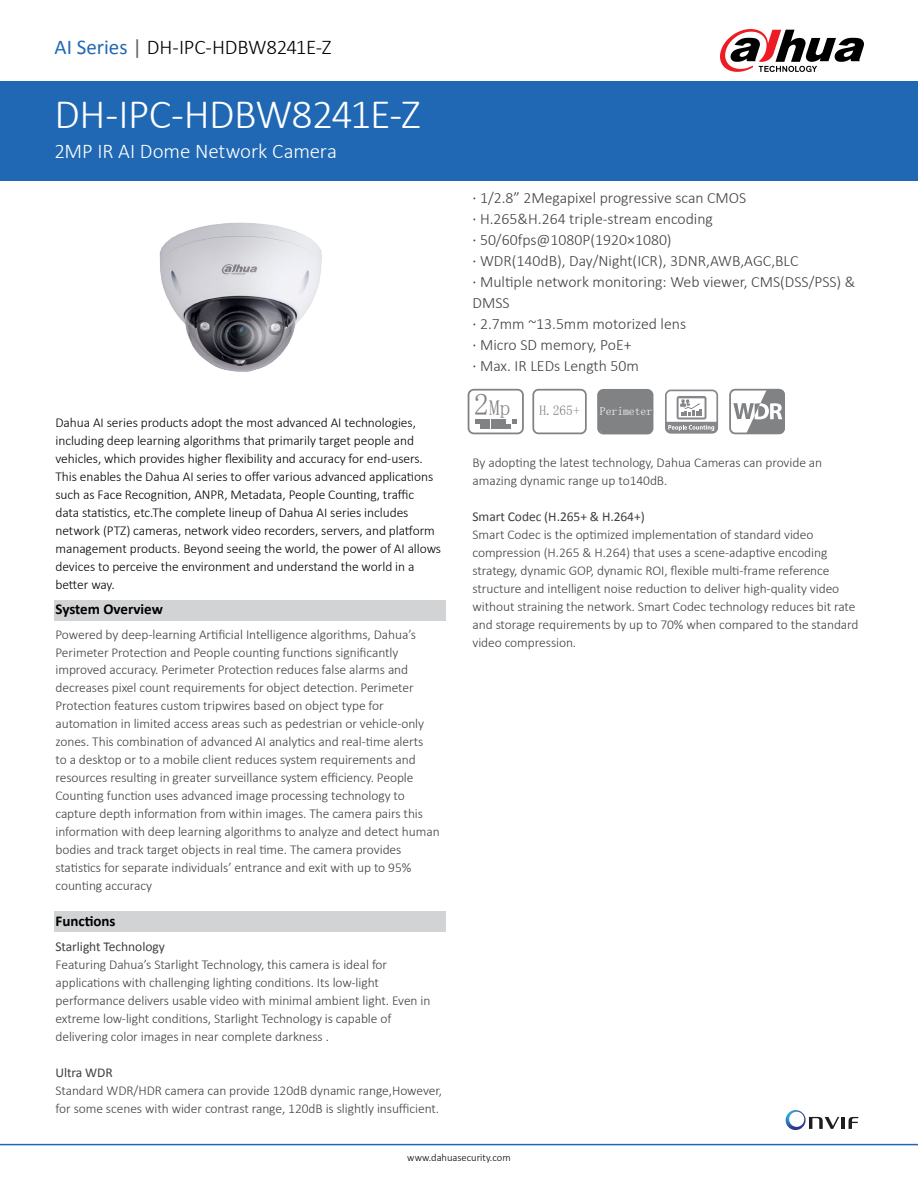
<style>
.page{position:relative;width:918px;height:1188px;background:#fff}
.page>*{position:absolute;margin:0;border:0;box-sizing:border-box;transform-origin:0 0}
.t1{font:300 42px "Calibri";letter-spacing:-.02em;color:#fff}
.t2{font:700 semi-condensed 21.15px "Myriad Pro";color:#808284}
.t3{font:300 21px "Calibri";letter-spacing:-.015em;color:#000}
.t4{font:300 21px "Calibri";letter-spacing:-.005em;color:#fff}
.t5{font:300 15.75px/21px "Calibri";color:#404042}
.t6{font:700 15px "Calibri";color:#000}
.t7{font:300 13.5px/18px "Calibri";letter-spacing:-.005em;color:#404042}
.t8{font:300 13.5px/18px "Calibri";letter-spacing:-.005em;color:#000}
.t9{font:13.5px "Calibri";letter-spacing:-.005em;color:#404042}
.t10{font:700 semi-condensed 13.5px "Myriad Pro";color:#808284}
.t11{font:700 semi-condensed 11.4px "Myriad Pro";color:#fff}
.t12{font:300 10.5px "Calibri";color:#000}
.s1{font-weight:400;color:#2068b3}
.s2{font-weight:400;color:#626466}
.s3{font-weight:400;color:#403f41}
.s4{font-size:30.15px}
</style>
<div class="page">
<div style="left:0;top:81px;width:918px;height:100px;background:#2068b3"></div>
<div style="left:54px;top:600px;width:391px;height:21px;background:#d1d3d4"></div>
<div style="left:54px;top:911px;width:391px;height:21px;background:#d1d3d4"></div>
<hr style="left:0;top:1144px;width:918px;height:1px;background:#2068b3">
<svg style="left:720px;top:29px;width:144px;height:43px"></svg>
<svg style="left:786px;top:1110px;width:72px;height:20px"></svg>
<img style="left:159px;top:222px;width:163px;height:150px">
<svg style="left:468px;top:389px;width:56px;height:45px"></svg>
<svg style="left:532px;top:389px;width:55px;height:45px"></svg>
<svg style="left:729px;top:389px;width:56px;height:45px"></svg>
<div style="left:597px;top:389px;width:56px;height:45px;background:#808284"></div>
<svg style="left:665px;top:390px;width:53px;height:44px"></svg>
<h3 class="t3" style="left:55px;top:34px;width:279px"><span class="s1">AI Series</span> <span class="s2">|</span> DH-IPC-HDBW8241E-Z</h3>
<h1 class="t1" style="left:55px;top:88px;width:368px">DH-IPC-HDBW8241E-Z</h1>
<h3 class="t4" style="left:55px;top:138px;width:284px">2MP IR AI Dome Network Camera</h3>
<p class="t8" style="left:56px;top:413px;width:387px">Dahua AI series products adopt the most advanced AI technologies, including deep learning algorithms that primarily target people and vehicles, which provides higher flexibility and accuracy for end-users.<br>This enables the Dahua AI series to offer various advanced applications such as Face Recognition, ANPR, Metadata, People Counting, traffic data statistics, etc.The complete lineup of Dahua AI series includes network (PTZ) cameras, network video recorders, servers, and platform management products. Beyond seeing the world, the power of AI allows devices to perceive the environment and understand the world in a better way.</p>
<p class="t6" style="left:56px;top:599px;width:109px">System Overview</p>
<p class="t7" style="left:56px;top:625px;width:386px">Powered by deep-learning Artificial Intelligence algorithms, Dahua’s Perimeter Protection and People counting functions significantly improved accuracy. Perimeter Protection reduces false alarms and decreases pixel count requirements for object detection. Perimeter Protection features custom tripwires based on object type for automation in limited access areas such as pedestrian or vehicle-only zones. This combination of advanced AI analytics and real-time alerts<br>to a desktop or to a mobile client reduces system requirements and resources resulting in greater surveillance system efficiency. People Counting function uses advanced image processing technology to capture depth information from within images. The camera pairs this information with deep learning algorithms to analyze and detect human bodies and track target objects in real time. The camera provides statistics for separate individuals’ entrance and exit with up to 95% counting accuracy</p>
<p class="t6" style="left:56px;top:911px;width:62px">Functions</p>
<p class="t9" style="left:56px;top:938px;width:111px">Starlight Technology</p>
<p class="t7" style="left:56px;top:956px;width:377px">Featuring Dahua’s Starlight Technology, this camera is ideal for applications with challenging lighting conditions. Its low-light performance delivers usable video with minimal ambient light. Even in extreme low-light conditions, Starlight Technology is capable of delivering color images in near complete darkness .</p>
<p class="t9" style="left:56px;top:1064px;width:59px">Ultra WDR</p>
<p class="t7" style="left:56px;top:1082px;width:388px">Standard WDR/HDR camera can provide 120dB dynamic range,However, for some scenes with wider contrast range, 120dB is slightly insufficient.</p>
<p class="t5" style="left:472px;top:187px;width:384px"><span class="s3">·</span> 1/2.8” 2Megapixel progressive scan CMOS<br><span class="s3">·</span> H.265&amp;H.264 triple-stream encoding<br><span class="s3">·</span> 50/60fps@1080P(1920×1080)<br><span class="s3">·</span> WDR(140dB), Day/Night(ICR), 3DNR,AWB,AGC,BLC<br><span class="s3">·</span> Multiple network monitoring: Web viewer, CMS(DSS/PSS) &amp; DMSS<br><span class="s3">·</span> 2.7mm ~13.5mm motorized lens<br><span class="s3">·</span> Micro SD memory, PoE+<br><span class="s3">·</span> Max. IR LEDs Length 50m</p>
<h2 class="t2" style="left:474px;top:397px;width:38px"><span class="s4">2</span>Mp</h2>
<p class="t10" style="left:540px;top:404px;width:42px">H.265+</p>
<p class="t11" style="left:600px;top:405px;width:54px">Perimeter</p>
<p class="t7" style="left:472px;top:453px;width:351px">By adopting the latest technology, Dahua Cameras can provide an amazing dynamic range up to140dB.</p>
<p class="t9" style="left:472px;top:508px;width:174px">Smart Codec (H.265+ &amp; H.264+)</p>
<p class="t7" style="left:472px;top:525px;width:388px">Smart Codec is the optimized implementation of standard video compression (H.265 &amp; H.264) that uses a scene-adaptive encoding strategy, dynamic GOP, dynamic ROI, flexible multi-frame reference structure and intelligent noise reduction to deliver high-quality video without straining the network. Smart Codec technology reduces bit rate and storage requirements by up to 70% when compared to the standard video compression.</p>
<p class="t12" style="left:407px;top:1151px;width:105px">www.dahuasecurity.com</p>
</div>
